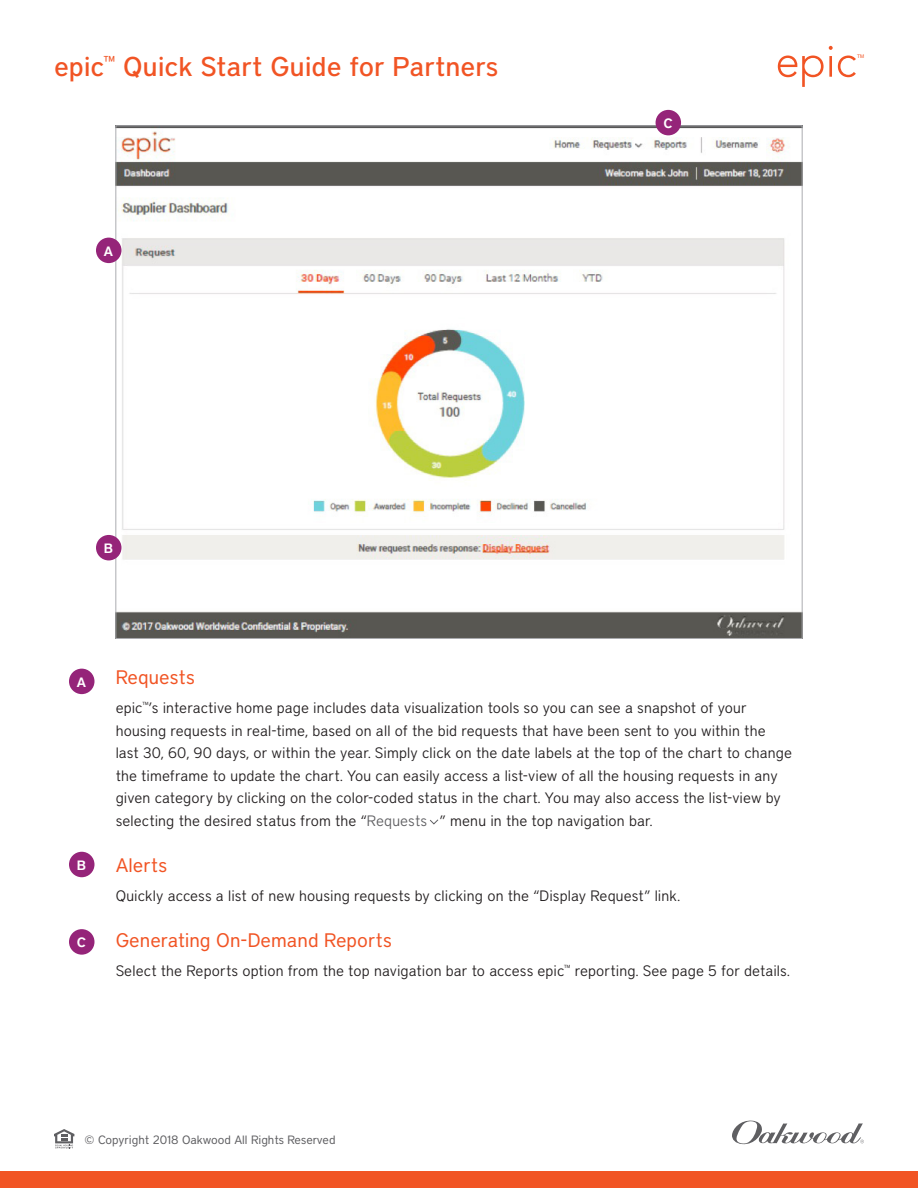
<style>
.page{position:relative;width:918px;height:1188px;background:#fff}
.page>*{position:absolute;margin:0;border:0;box-sizing:border-box;transform-origin:0 0}
.t1{font:500 27px "District";letter-spacing:-.005em;color:#f15424}
.t2{font:19.5px "District";color:#f15424}
.Body{font:300 15px/22.5px "District";letter-spacing:.005em;color:#231f20}
.Body-2{font:600 13.5px "District";color:#fff}
.t3{font:12px "District";color:#5f5f62}
.t4{font:4.95px "Arial";color:#f15424}
.s1{color:#5f5f62}
</style>
<div class="page">
<svg style="left:54px;top:1129px;width:20px;height:20px"></svg>
<div style="left:0;top:1171px;width:918px;height:17px;background:#f15424"></div>
<svg style="left:778px;top:56px;width:46px;height:31px"></svg>
<svg style="left:829px;top:46px;width:4px;height:4px"></svg>
<hr style="left:829px;top:56px;width:3px;height:21px;background:#f15424">
<svg style="left:838px;top:56px;width:18px;height:21px"></svg>
<svg style="left:732px;top:1120px;width:132px;height:25px"></svg>
<img style="left:118px;top:128px;width:682px;height:509px">
<div style="left:69px;top:669px;width:25px;height:25px;background:#952479;border-radius:50%"></div>
<div style="left:96px;top:238px;width:26px;height:25px;background:#952479;border-radius:50%"></div>
<div style="left:69px;top:852px;width:25px;height:25px;background:#952479;border-radius:50%"></div>
<div style="left:96px;top:535px;width:26px;height:25px;background:#952479;border-radius:50%"></div>
<div style="left:69px;top:929px;width:25px;height:26px;background:#952479;border-radius:50%"></div>
<div style="left:656px;top:110px;width:25px;height:25px;background:#952479;border-radius:50%"></div>
<svg style="left:429px;top:819px;width:10px;height:6px"></svg>
<h1 class="t1" style="left:54px;top:50px;width:446px">epic<sup>™</sup> Quick Start Guide for Partners</h1>
<p class="Body-2" style="left:104px;top:243px;width:11px">A</p>
<p class="Body-2" style="left:663px;top:115px;width:11px">C</p>
<p class="t4" style="left:857px;top:53px;width:9px">TM</p>
<p class="Body-2" style="left:104px;top:540px;width:11px">B</p>
<p class="Body-2" style="left:77px;top:674px;width:11px">A</p>
<p class="Body-2" style="left:77px;top:857px;width:11px">B</p>
<p class="Body-2" style="left:77px;top:934px;width:11px">C</p>
<h2 class="t2" style="left:116px;top:666px;width:81px">Requests</h2>
<p class="Body" style="left:116px;top:697px;width:678px">epic<sup>™</sup>’s interactive home page includes data visualization tools so you can see a snapshot of your housing requests in real-time, based on all of the bid requests that have been sent to you within the last 30, 60, 90 days, or within the year. Simply click on the date labels at the top of the chart to change the timeframe to update the chart. You can easily access a list-view of all the housing requests in any given category by clicking on the color-coded status in the chart. You may also access the list-view by selecting the desired status from the “<span class="s1">Requests</span> ” menu in the top navigation bar.</p>
<h2 class="t2" style="left:116px;top:853px;width:53px">Alerts</h2>
<p class="Body" style="left:116px;top:884px;width:566px">Quickly access a list of new housing requests by clicking on the “Display Request” link.</p>
<h2 class="t2" style="left:116px;top:928px;width:278px">Generating On-Demand Reports</h2>
<p class="Body" style="left:116px;top:959px;width:676px">Select the Reports option from the top navigation bar to access epic<sup>™</sup> reporting. See page 5 for details.</p>
<p class="t3" style="left:85px;top:1132px;width:253px">© Copyright 2018 Oakwood All Rights Reserved</p>
</div>
